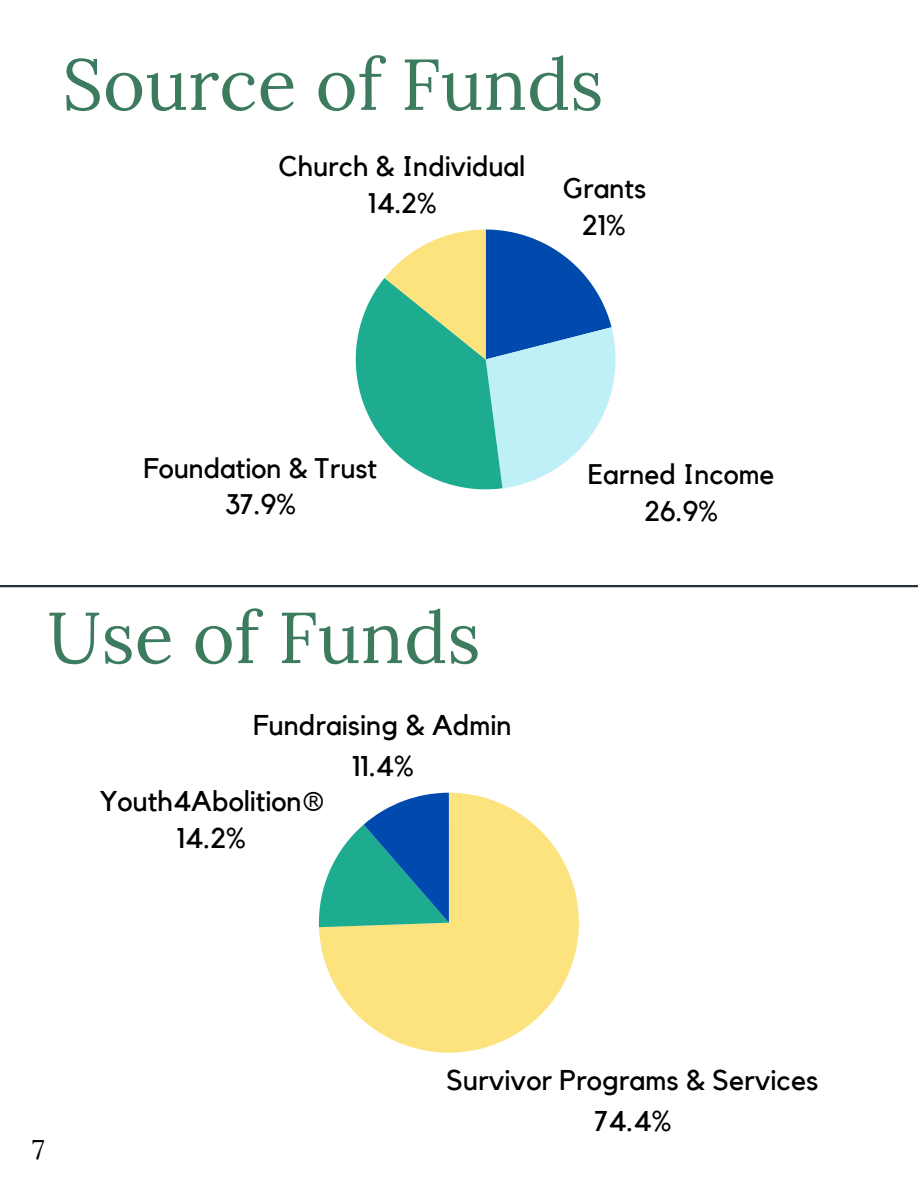
<style>
.page{position:relative;width:918px;height:1188px;background:#fff}
.page>*{position:absolute;margin:0;border:0;box-sizing:border-box;transform-origin:0 0}
.t1{font:72px "Lora";color:#3d7b5f}
.t2{font:28.5px/41px "Kollektif";color:#000;text-align:center}
.t3{font:28.2px/36.3px "Kollektif";color:#000;text-align:center}
.t4{font:27px "Lora";color:#000}
</style>
<div class="page">
<hr style="left:0;top:585px;width:918px;height:2px;background:#283139">
<svg style="left:356px;top:230px;width:260px;height:259px"></svg>
<svg style="left:319px;top:793px;width:260px;height:260px;fill:#fde37d"></svg>
<svg style="left:319px;top:793px;width:130px;height:134px"></svg>
<h1 class="t1" style="left:62px;top:37px;width:543px">Source of Funds</h1>
<p class="t3" style="left:279px;top:149px;width:248px">Church &amp; Individual<br>14.2%</p>
<p class="t3" style="left:563px;top:172px;width:85px">Grants<br>21%</p>
<p class="t3" style="left:144px;top:451px;width:235px">Foundation &amp; Trust<br>37.9%</p>
<p class="t3" style="left:588px;top:457px;width:188px">Earned Income<br>26.9%</p>
<h1 class="t1" style="left:47px;top:591px;width:435px">Use of Funds</h1>
<p class="t2" style="left:253px;top:705px;width:260px">Fundraising &amp; Admin<br>11.4%</p>
<p class="t2" style="left:100px;top:784px;width:227px;line-height:36.3px">Youth4Abolition®<br>14.2%</p>
<p class="t4" style="left:32px;top:1132px;width:14px">7</p>
<p class="t2" style="left:446px;top:1061px;width:374px">Survivor Programs &amp; Services<br>74.4%</p>
</div>
